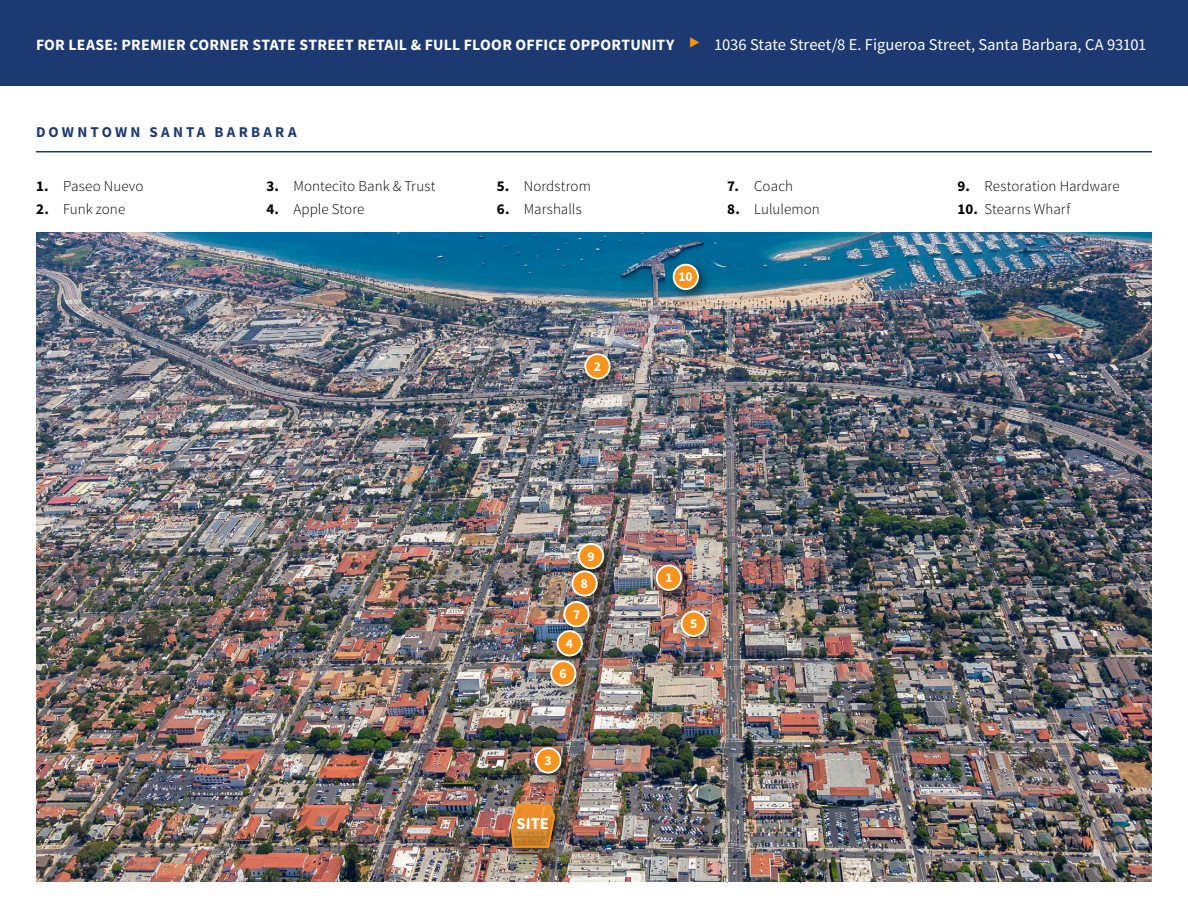
<style>
.page{position:relative;width:1188px;height:918px;background:#fff}
.page>*{position:absolute;margin:0;border:0;box-sizing:border-box;transform-origin:0 0}
.t1{font:700 16.5px "Source Sans Pro";color:#fff}
.t2{font:700 15.75px "Source Sans Pro";letter-spacing:.015em;color:#fff}
.t3{font:300 15px "Source Sans Pro";letter-spacing:.005em;color:#000}
.t4{font:700 15px "Source Sans Pro";letter-spacing:.215em;color:#1d3972}
.t5{font:700 13.5px/27.3px "Source Sans Pro";color:#fff;text-align:center}
.s1{color:#f7941e}
.s2{font-weight:400;font-size:16.5px}
.s3{font-weight:700}
</style>
<div class="page">
<div style="left:0;top:0;width:1188px;height:86px;background:#1d3972"></div>
<hr style="left:36px;top:151px;width:1116px;height:1px;background:#1d3972">
<img style="left:36px;top:232px;width:1116px;height:650px">
<div style="left:667px;top:258px;width:46px;height:46px;background:#000;opacity:.5"></div>
<div style="left:674px;top:265px;width:24px;height:24px;background:#f7941e;border-radius:50%"></div>
<div style="left:673px;top:264px;width:26px;height:26px;border:2px solid #fff;border-radius:50%"></div>
<div style="left:579px;top:348px;width:46px;height:45px;background:#000;opacity:.5"></div>
<div style="left:585px;top:354px;width:25px;height:25px;background:#f7941e;border-radius:50%"></div>
<div style="left:584px;top:353px;width:27px;height:27px;border:2px solid #fff;border-radius:50%"></div>
<div style="left:572px;top:537px;width:46px;height:46px;background:#000;opacity:.5"></div>
<div style="left:579px;top:544px;width:24px;height:24px;background:#f7941e;border-radius:50%"></div>
<div style="left:578px;top:543px;width:26px;height:26px;border:2px solid #fff;border-radius:50%"></div>
<div style="left:566px;top:565px;width:46px;height:46px;background:#000;opacity:.5"></div>
<div style="left:572px;top:571px;width:25px;height:25px;background:#f7941e;border-radius:50%"></div>
<div style="left:572px;top:570px;width:26px;height:27px;border:2px solid #fff;border-radius:50%"></div>
<div style="left:558px;top:595px;width:46px;height:46px;background:#000;opacity:.5"></div>
<div style="left:564px;top:602px;width:25px;height:24px;background:#f7941e;border-radius:50%"></div>
<div style="left:563px;top:601px;width:27px;height:26px;border:2px solid #fff;border-radius:50%"></div>
<div style="left:551px;top:624px;width:46px;height:46px;background:#000;opacity:.5"></div>
<div style="left:557px;top:631px;width:25px;height:25px;background:#f7941e;border-radius:50%"></div>
<div style="left:557px;top:630px;width:26px;height:26px;border:2px solid #fff;border-radius:50%"></div>
<div style="left:545px;top:655px;width:46px;height:45px;background:#000;opacity:.5"></div>
<div style="left:551px;top:661px;width:25px;height:25px;background:#f7941e;border-radius:50%"></div>
<div style="left:550px;top:660px;width:26px;height:27px;border:2px solid #fff;border-radius:50%"></div>
<div style="left:530px;top:742px;width:46px;height:45px;background:#000;opacity:.5"></div>
<div style="left:536px;top:748px;width:24px;height:25px;background:#f7941e;border-radius:50%"></div>
<div style="left:535px;top:747px;width:26px;height:27px;border:2px solid #fff;border-radius:50%"></div>
<div style="left:675px;top:605px;width:46px;height:46px;background:#000;opacity:.5"></div>
<div style="left:682px;top:611px;width:24px;height:25px;background:#f7941e;border-radius:50%"></div>
<div style="left:681px;top:611px;width:26px;height:26px;border:2px solid #fff;border-radius:50%"></div>
<div style="left:650px;top:559px;width:46px;height:46px;background:#000;opacity:.5"></div>
<div style="left:657px;top:566px;width:24px;height:24px;background:#f7941e;border-radius:50%"></div>
<div style="left:656px;top:565px;width:26px;height:26px;border:2px solid #fff;border-radius:50%"></div>
<div style="left:507px;top:800px;width:60px;height:60px;background:#000;opacity:.5"></div>
<svg style="left:510px;top:803px;width:46px;height:46px"></svg>
<div style="left:508px;top:808px;width:49px;height:30px;background:#f7941e;opacity:.75"></div>
<p class="t2" style="left:36px;top:34px;width:1112px">FOR LEASE: PREMIER CORNER STATE STREET RETAIL &amp; FULL FLOOR OFFICE OPPORTUNITY <span class="s1">▶</span> <span class="s2">1036 State Street/8 E. Figueroa Street, Santa Barbara, CA 93101</span></p>
<p class="t4" style="left:36px;top:123px;width:262px">DOWNTOWN SANTA BARBARA</p>
<p class="t3" style="left:36px;top:177px;width:109px"><span class="s3">1.</span> Paseo Nuevo</p>
<p class="t3" style="left:36px;top:200px;width:91px"><span class="s3">2.</span> Funk zone</p>
<p class="t3" style="left:266px;top:177px;width:171px"><span class="s3">3.</span> Montecito Bank &amp; Trust</p>
<p class="t3" style="left:266px;top:200px;width:100px"><span class="s3">4.</span> Apple Store</p>
<p class="t3" style="left:497px;top:177px;width:96px"><span class="s3">5.</span> Nordstrom</p>
<p class="t3" style="left:497px;top:200px;width:86px"><span class="s3">6.</span> Marshalls</p>
<p class="t5" style="left:594px;top:353px;width:9px">2</p>
<p class="t5" style="left:678px;top:264px;width:16px">10</p>
<p class="t3" style="left:727px;top:177px;width:67px"><span class="s3">7.</span> Coach</p>
<p class="t3" style="left:727px;top:200px;width:94px"><span class="s3">8.</span> Lululemon</p>
<p class="t5" style="left:581px;top:543px;width:15px">9<br>8</p>
<p class="t5" style="left:573px;top:601px;width:9px">7</p>
<p class="t5" style="left:566px;top:630px;width:9px">4</p>
<p class="t5" style="left:560px;top:660px;width:9px">6</p>
<p class="t5" style="left:545px;top:747px;width:9px">3</p>
<p class="t1" style="left:517px;top:813px;width:34px">SITE</p>
<p class="t5" style="left:665px;top:565px;width:9px">1</p>
<p class="t5" style="left:690px;top:611px;width:9px">5</p>
<p class="t3" style="left:958px;top:177px;width:164px"><span class="s3">9.</span> Restoration Hardware</p>
<p class="t3" style="left:958px;top:200px;width:114px"><span class="s3">10.</span> Stearns Wharf</p>
</div>
